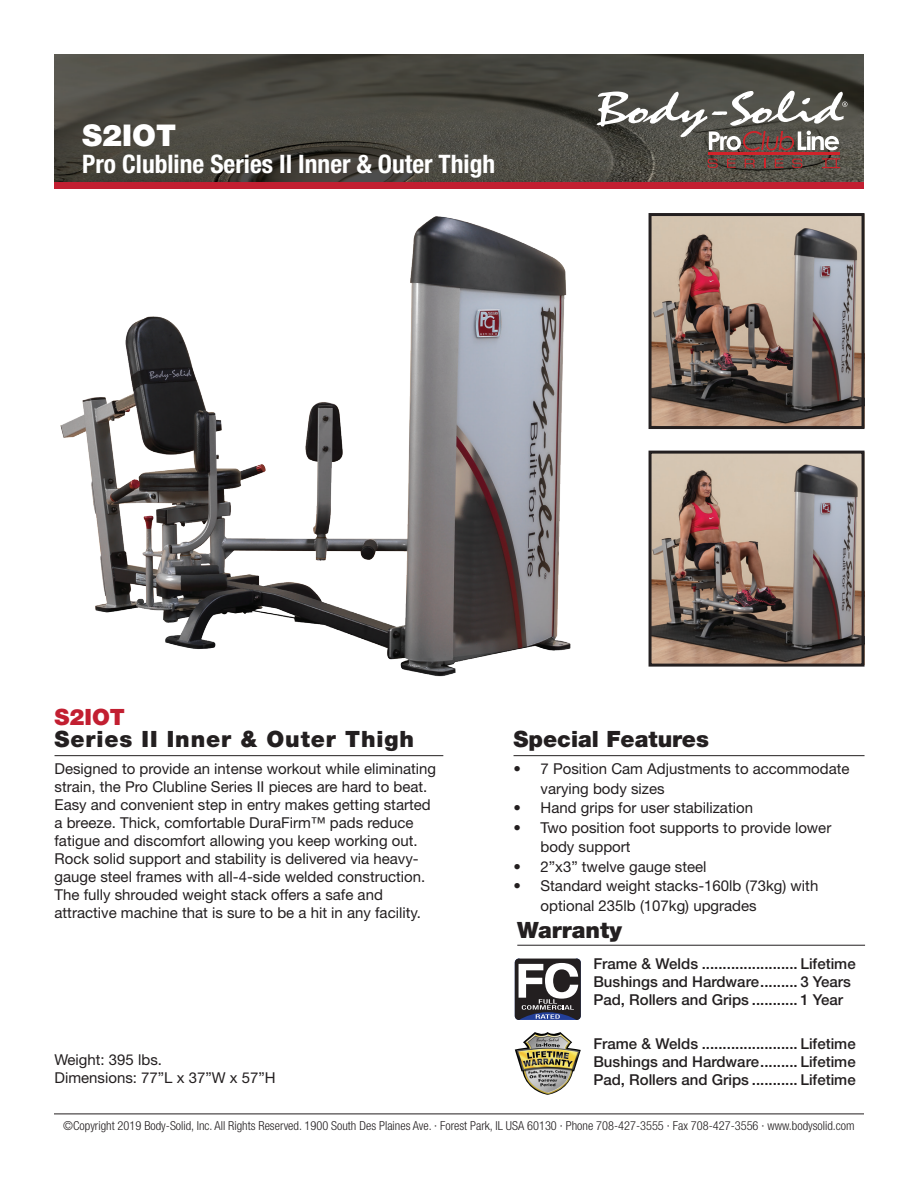
<style>
.page{position:relative;width:918px;height:1188px;background:#fff}
.page>*{position:absolute;margin:0;border:0;box-sizing:border-box;transform-origin:0 0}
.t1{font:900 30px "Helvetica Neue LT Std";color:#fff}
.t2{font:700 condensed 25.5px "Helvetica Neue LT Std";color:#fff}
.t3{font:900 22.5px "Helvetica Neue LT Std";letter-spacing:.04em;color:#231f20}
.t4{font:900 22.5px "Helvetica Neue LT Std";color:#231f20}
.t5{font:900 22.5px "Helvetica Neue LT Std";color:#c21f31}
.t6{font:15px/18px "Helvetica Neue LT Std";color:#231f20}
.t7{font:500 15px/18px "Helvetica Neue LT Std";color:#231f20}
.t8{font:300 condensed 12.3px "Helvetica Neue LT Std";color:#231f20}
</style>
<div class="page">
<img style="left:54px;top:54px;width:810px;height:128px">
<div style="left:54px;top:182px;width:810px;height:7px;background:#c21f31"></div>
<hr style="left:54px;top:1114px;width:810px;height:1px;background:#231f20">
<hr style="left:709px;top:153px;width:131px;height:2px;background:#d1232a">
<svg style="left:597px;top:91px;width:250px;height:60px"></svg>
<svg style="left:708px;top:159px;width:10px;height:9px"></svg>
<svg style="left:727px;top:159px;width:9px;height:9px"></svg>
<svg style="left:745px;top:159px;width:10px;height:9px"></svg>
<svg style="left:775px;top:159px;width:8px;height:9px"></svg>
<svg style="left:792px;top:159px;width:10px;height:9px"></svg>
<svg style="left:822px;top:158px;width:18px;height:10px"></svg>
<hr style="left:517px;top:945px;width:348px;height:1px;background:#231f20">
<svg style="left:515px;top:959px;width:66px;height:61px"></svg>
<img style="left:515px;top:1032px;width:66px;height:63px">
<hr style="left:55px;top:755px;width:388px;height:1px;background:#231f20">
<hr style="left:514px;top:755px;width:351px;height:1px;background:#231f20">
<img style="left:60px;top:216px;width:511px;height:461px">
<img style="left:653px;top:217px;width:208px;height:208px">
<div style="left:649px;top:213px;width:216px;height:216px;border:3px solid #231f20"></div>
<img style="left:653px;top:455px;width:208px;height:208px">
<div style="left:649px;top:451px;width:216px;height:216px;border:3px solid #231f20"></div>
<h1 class="t1" style="left:82px;top:117px;width:95px">S2IOT</h1>
<h2 class="t2" style="left:82px;top:149px;width:415px">Pro Clubline Series II Inner &amp; Outer Thigh</h2>
<h3 class="t5" style="left:55px;top:703px;width:72px">S2IOT</h3>
<h3 class="t3" style="left:55px;top:726px;width:361px">Series II Inner &amp; Outer Thigh</h3>
<p class="t6" style="left:55px;top:760px;width:383px">Designed to provide an intense workout while eliminating strain, the Pro Clubline Series II pieces are hard to beat.<br>Easy and convenient step in entry makes getting started a breeze. Thick, comfortable DuraFirm™ pads reduce fatigue and discomfort allowing you keep working out.<br>Rock solid support and stability is delivered via heavy&shy;gauge steel frames with all-4-side welded construction.<br>The fully shrouded weight stack offers a safe and attractive machine that is sure to be a hit in any facility.</p>
<p class="t6" style="left:55px;top:1051px;width:223px">Weight: 395 lbs.<br>Dimensions: 77”L x 37”W x 57”H</p>
<h3 class="t4" style="left:514px;top:726px;width:197px">Special Features</h3>
<p class="t6" style="left:541px;top:759px;width:310px;line-height:19.5px;text-indent:-27px">• 7 Position Cam Adjustments to accommodate varying body sizes</p>
<p class="t6" style="left:514px;top:799px;width:241px">• Hand grips for user stabilization</p>
<p class="t6" style="left:541px;top:817px;width:292px;line-height:19.5px;text-indent:-27px">• Two position foot supports to provide lower body support</p>
<p class="t6" style="left:514px;top:857px;width:195px">• 2”x3” twelve gauge steel</p>
<p class="t6" style="left:541px;top:876px;width:279px;line-height:19.5px;text-indent:-27px">• Standard weight stacks-160lb (73kg) with optional 235lb (107kg) upgrades</p>
<h3 class="t4" style="left:517px;top:917px;width:106px">Warranty</h3>
<p class="t7" style="left:593px;top:955px;width:264px">Frame &amp; Welds ....................... Lifetime<br>Bushings and Hardware......... 3 Years<br>Pad, Rollers and Grips ........... 1 Year</p>
<p class="t7" style="left:593px;top:1034px;width:264px;text-align:justify">Frame &amp; Welds ....................... Lifetime Bushings and Hardware......... Lifetime Pad, Rollers and Grips ........... Lifetime</p>
<p class="t8" style="left:63px;top:1118px;width:793px">©Copyright 2019 Body-Solid, Inc. All Rights Reserved. 1900 South Des Plaines Ave. · Forest Park, IL USA 60130 · Phone 708-427-3555 · Fax 708-427-3556 · www.bodysolid.com</p>
</div>
